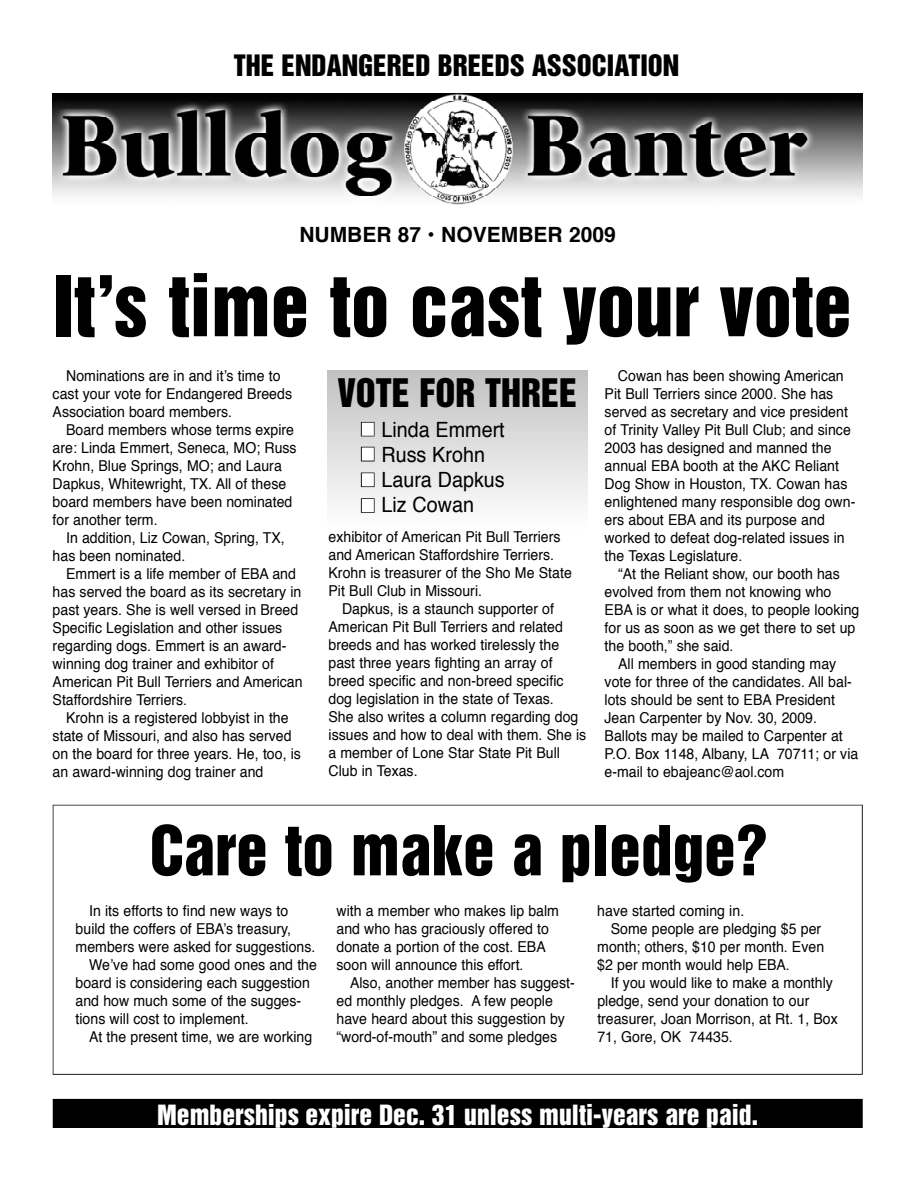
<style>
.page{position:relative;width:918px;height:1188px;background:#fff}
.page>*{position:absolute;margin:0;border:0;box-sizing:border-box;transform-origin:0 0}
.t1{font:76.5px "Helvetica Inserat Cyr Upright";color:#000}
.t2{font:63px "Helvetica Inserat Cyr Upright";color:#000}
.t3{font:36px "Helvetica Inserat Cyr Upright";color:#000}
.t4{font:27px "Helvetica Inserat Cyr Upright";color:#000}
.t5{font:25.5px "Helvetica Inserat Cyr Upright";color:#fff}
.t6{font:21px/25.2px "Helvetica";color:#000;scale:.94 1}
.t7{font:700 21px "Helvetica";color:#000}
.t8{font:15px/18px "Helvetica";color:#000;scale:.94 1}
</style>
<div class="page">
<svg style="left:53px;top:805px;width:810px;height:270px"></svg>
<div style="left:53px;top:1099px;width:810px;height:29px;background:#000"></div>
<img style="left:53px;top:94px;width:810px;height:110px">
<svg style="left:361px;top:422px;width:14px;height:14px"></svg>
<svg style="left:361px;top:447px;width:14px;height:15px"></svg>
<svg style="left:361px;top:472px;width:14px;height:15px"></svg>
<svg style="left:361px;top:498px;width:14px;height:15px"></svg>
<h3 class="t4" style="left:234px;top:54px;width:447px">THE ENDANGERED BREEDS ASSOCIATION</h3>
<h3 class="t7" style="left:299px;top:226px;width:318px">NUMBER 87 • NOVEMBER 2009</h3>
<h1 class="t1" style="left:53px;top:275px;width:800px">It’s time to cast your vote</h1>
<p class="t8" style="left:53px;top:368px;width:256px;text-indent:14px">Nominations are in and it’s time to cast your vote for Endangered Breeds<br>Association board members.</p>
<p class="t8" style="left:53px;top:422px;width:261px;text-indent:14px">Board members whose terms expire are: Linda Emmert, Seneca, MO; Russ<br>Krohn, Blue Springs, MO; and Laura<br>Dapkus, Whitewright, TX. All of these board members have been nominated for another term.</p>
<p class="t8" style="left:53px;top:530px;width:248px;text-indent:13px">In addition, Liz Cowan, Spring, TX, has been nominated.</p>
<p class="t8" style="left:53px;top:566px;width:267px;text-indent:14px">Emmert is a life member of EBA and has served the board as its secretary in past years. She is well versed in Breed Specific Legislation and other issues regarding dogs. Emmert is an award&shy;winning dog trainer and exhibitor of American Pit Bull Terriers and American Staffordshire Terriers.</p>
<p class="t8" style="left:53px;top:710px;width:266px;text-indent:14px">Krohn is a registered lobbyist in the state of Missouri, and also has served on the board for three years. He, too, is an award-winning dog trainer and</p>
<h3 class="t3" style="left:338px;top:378px;width:241px">VOTE FOR THREE</h3>
<h3 class="t6" style="left:381px;top:419px;width:133px">Linda Emmert<br>Russ Krohn<br>Laura Dapkus<br>Liz Cowan</h3>
<p class="t8" style="left:329px;top:528px;width:260px">exhibitor of American Pit Bull Terriers and American Staffordshire Terriers.<br>Krohn is treasurer of the Sho Me State Pit Bull Club in Missouri.</p>
<p class="t8" style="left:328px;top:600px;width:276px;text-indent:14px">Dapkus, is a staunch supporter of American Pit Bull Terriers and related breeds and has worked tirelessly the past three years fighting an array of breed specific and non-breed specific dog legislation in the state of Texas.<br>She also writes a column regarding dog issues and how to deal with them. She is a member of Lone Star State Pit Bull Club in Texas.</p>
<p class="t8" style="left:605px;top:368px;width:268px;text-indent:13px">Cowan has been showing American Pit Bull Terriers since 2000. She has served as secretary and vice president of Trinity Valley Pit Bull Club; and since 2003 has designed and manned the annual EBA booth at the AKC Reliant Dog Show in Houston, TX. Cowan has enlightened many responsible dog own&shy;ers about EBA and its purpose and worked to defeat dog-related issues in the Texas Legislature.</p>
<p class="t8" style="left:618px;top:566px;width:237px">“At the Reliant show, our booth has</p>
<p class="t8" style="left:605px;top:584px;width:243px">evolved from them not knowing who</p>
<p class="t8" style="left:605px;top:602px;width:273px">EBA is or what it does, to people looking</p>
<p class="t8" style="left:605px;top:620px;width:268px">for us as soon as we get there to set up</p>
<p class="t8" style="left:605px;top:638px;width:139px">the booth,” she said.</p>
<p class="t8" style="left:618px;top:656px;width:234px">All members in good standing may</p>
<p class="t8" style="left:605px;top:674px;width:265px">vote for three of the candidates. All bal-</p>
<p class="t8" style="left:605px;top:692px;width:247px">lots should be sent to EBA President</p>
<p class="t8" style="left:605px;top:710px;width:228px">Jean Carpenter by Nov. 30, 2009.</p>
<p class="t8" style="left:605px;top:728px;width:255px">Ballots may be mailed to Carpenter at</p>
<p class="t8" style="left:605px;top:746px;width:271px">P.O. Box 1148, Albany, LA 70711; or via</p>
<p class="t8" style="left:605px;top:764px;width:193px">e-mail to ebajeanc@aol.com</p>
<h2 class="t2" style="left:150px;top:825px;width:619px">Care to make a pledge?</h2>
<p class="t8" style="left:89px;top:903px;width:213px">In its efforts to find new ways to</p>
<p class="t8" style="left:76px;top:921px;width:231px">build the coffers of EBA’s treasury,</p>
<p class="t8" style="left:76px;top:939px;width:257px">members were asked for suggestions.</p>
<p class="t8" style="left:89px;top:957px;width:244px">We’ve had some good ones and the</p>
<p class="t8" style="left:76px;top:975px;width:251px">board is considering each suggestion</p>
<p class="t8" style="left:76px;top:993px;width:242px">and how much some of the sugges-</p>
<p class="t8" style="left:76px;top:1011px;width:186px">tions will cost to implement.</p>
<p class="t8" style="left:89px;top:1029px;width:239px">At the present time, we are working</p>
<p class="t8" style="left:337px;top:903px;width:238px">with a member who makes lip balm and who has graciously offered to donate a portion of the cost. EBA soon will announce this effort.</p>
<p class="t8" style="left:337px;top:975px;width:255px;text-indent:14px">Also, another member has suggest&shy;ed monthly pledges. A few people have heard about this suggestion by “word-of-mouth” and some pledges</p>
<p class="t8" style="left:597px;top:903px;width:158px">have started coming in.</p>
<p class="t8" style="left:611px;top:921px;width:225px">Some people are pledging $5 per</p>
<p class="t8" style="left:597px;top:939px;width:243px">month; others, $10 per month. Even</p>
<p class="t8" style="left:597px;top:957px;width:206px">$2 per month would help EBA.</p>
<p class="t8" style="left:611px;top:975px;width:238px">If you would like to make a monthly</p>
<p class="t8" style="left:597px;top:993px;width:227px">pledge, send your donation to our</p>
<p class="t8" style="left:597px;top:1011px;width:257px">treasurer, Joan Morrison, at Rt. 1, Box</p>
<p class="t8" style="left:597px;top:1029px;width:146px">71, Gore, OK 74435.</p>
<h3 class="t5" style="left:157px;top:1105px;width:602px">Memberships expire Dec. 31 unless multi-years are paid.</h3>
</div>
